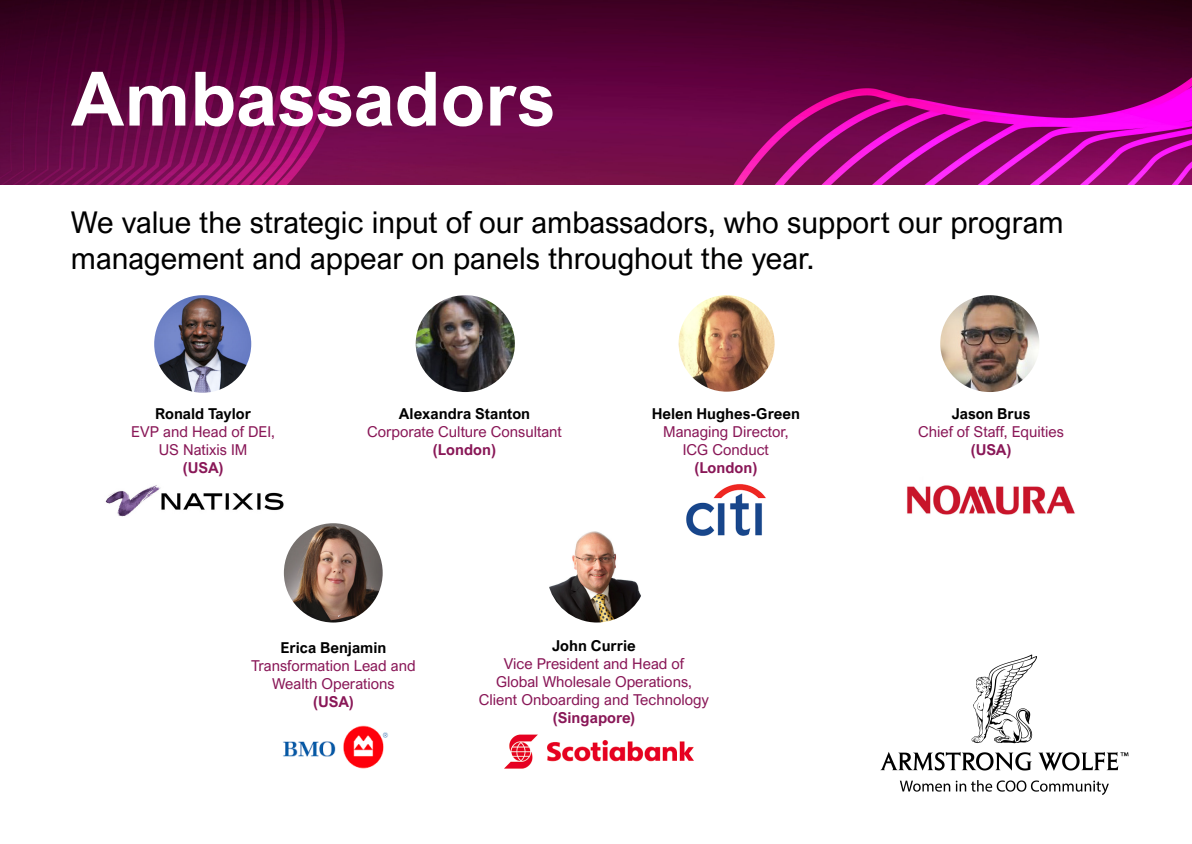
<style>
.page{position:relative;width:1192px;height:844px;background:#fff}
.page>*{position:absolute;margin:0;border:0;box-sizing:border-box;transform-origin:0 0}
.t1{font:700 75px "Arial Nova";color:#fff}
.t2{font:30px/36px "Arial Nova";color:#000}
.t3{font:15px/18px "Arial Nova";color:#891757;text-align:center}
.t4{font:700 15px "Arial Nova";color:#000}
.t5{font:700 15px "Arial Nova";color:#891757}
</style>
<div class="page">
<img style="left:0;top:0;width:1192px;height:184px">
<img style="left:880px;top:654px;width:248px;height:140px">
<img style="left:549px;top:531px;width:92px;height:91px">
<img style="left:154px;top:295px;width:97px;height:97px">
<img style="left:416px;top:295px;width:99px;height:97px">
<img style="left:940px;top:295px;width:99px;height:97px">
<img style="left:504px;top:734px;width:190px;height:35px">
<img style="left:907px;top:485px;width:168px;height:30px">
<img style="left:283px;top:725px;width:105px;height:44px">
<img style="left:284px;top:523px;width:99px;height:99px">
<img style="left:679px;top:295px;width:96px;height:96px">
<img style="left:686px;top:484px;width:80px;height:52px">
<img style="left:105px;top:485px;width:179px;height:32px">
<h1 class="t1" style="left:71px;top:69px;width:486px">Ambassadors</h1>
<h2 class="t2" style="left:71px;top:204px;width:994px">We value the strategic input of our ambassadors, who support our program management and appear on panels throughout the year.</h2>
<p class="t4" style="left:155px;top:407px;width:97px">Ronald Taylor</p>
<p class="t3" style="left:131px;top:423px;width:145px">EVP and Head of DEI,<br>US Natixis IM</p>
<p class="t5" style="left:183px;top:461px;width:42px">(USA)</p>
<p class="t4" style="left:399px;top:407px;width:133px">Alexandra Stanton</p>
<p class="t3" style="left:367px;top:423px;width:196px">Corporate Culture Consultant</p>
<p class="t5" style="left:433px;top:443px;width:65px">(London)</p>
<p class="t4" style="left:652px;top:407px;width:150px">Helen Hughes-Green</p>
<p class="t3" style="left:663px;top:423px;width:127px">Managing Director,<br>ICG Conduct</p>
<p class="t5" style="left:694px;top:461px;width:65px">(London)</p>
<p class="t4" style="left:280px;top:641px;width:108px">Erica Benjamin</p>
<p class="t3" style="left:251px;top:657px;width:166px">Transformation Lead and<br>Wealth Operations</p>
<p class="t5" style="left:313px;top:695px;width:42px">(USA)</p>
<p class="t4" style="left:552px;top:639px;width:85px">John Currie</p>
<p class="t3" style="left:479px;top:655px;width:232px">Vice President and Head of<br>Global Wholesale Operations,<br>Client Onboarding and Technology</p>
<p class="t5" style="left:553px;top:711px;width:84px">(Singapore)</p>
<p class="t4" style="left:952px;top:407px;width:80px">Jason Brus</p>
<p class="t3" style="left:918px;top:423px;width:147px">Chief of Staff, Equities</p>
<p class="t5" style="left:971px;top:443px;width:42px">(USA)</p>
</div>
